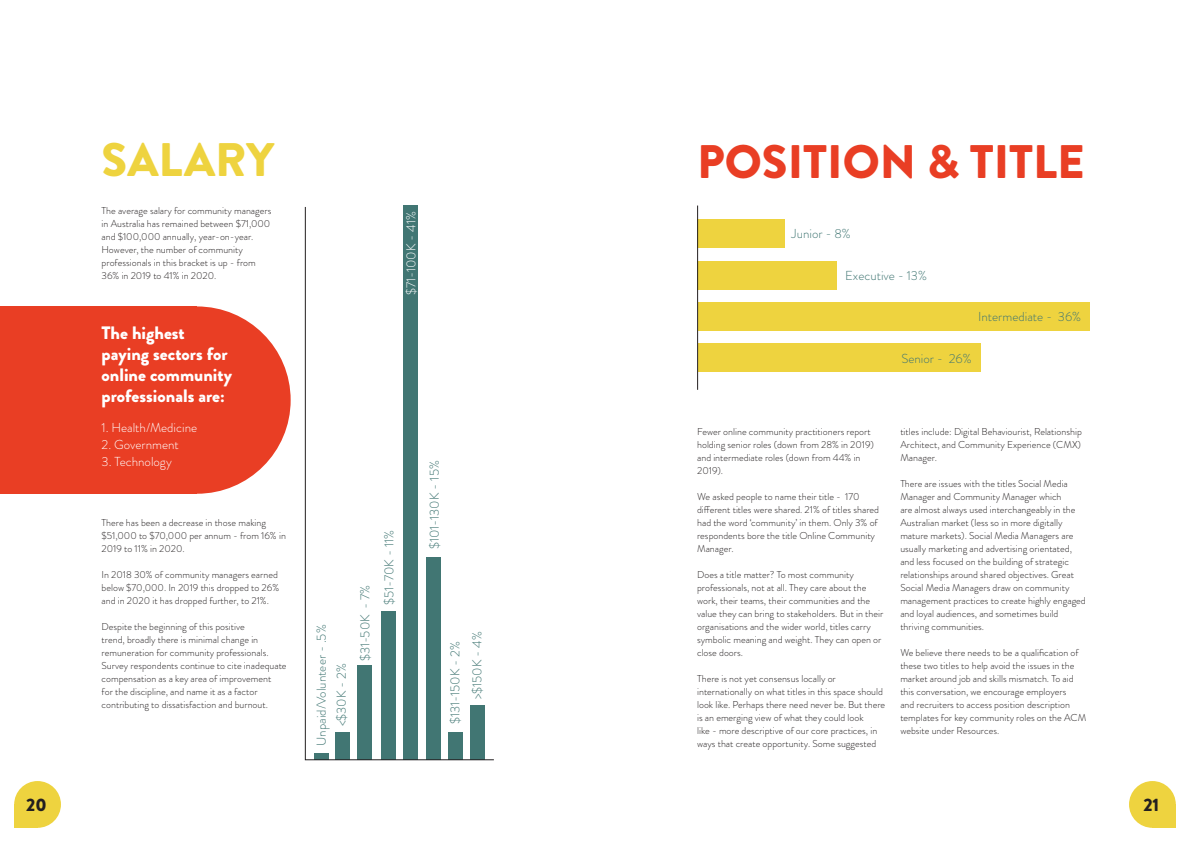
<style>
.page{position:relative;width:1191px;height:842px;background:#fff}
.page>*{position:absolute;margin:0;border:0;box-sizing:border-box;transform-origin:0 0}
.t1{font:900 47px "Brandon Grotesque";color:#e93e24}
.t2{font:900 47px "Brandon Grotesque";color:#eed33f}
.t3{font:900 18px/21px "Brandon Grotesque";color:#fff}
.t4{font:900 18px "Brandon Grotesque";color:#231f20}
.t5{font:300 13px "Brandon Grotesque";color:#417673}
.t6{font:300 13px "Brandon Grotesque";color:#fff}
.t7{font:300 10px/13px "Brandon Grotesque";color:#231f20}
</style>
<div class="page">
<div style="left:14px;top:781px;width:47px;height:47px;background:#eed33f;border-radius:50%"></div>
<div style="left:14px;top:804px;width:24px;height:24px;background:#eed33f"></div>
<div style="left:1129px;top:781px;width:46px;height:47px;background:#eed33f;border-radius:50%"></div>
<div style="left:1152px;top:804px;width:23px;height:24px;background:#eed33f"></div>
<div style="left:0;top:306px;width:197px;height:188px;background:#e93e24"></div>
<div style="left:103px;top:306px;width:188px;height:188px;background:#e93e24;border-radius:50%"></div>
<svg style="left:304px;top:206px;width:190px;height:555px"></svg>
<div style="left:697px;top:219px;width:87px;height:29px;background:#eed33f"></div>
<div style="left:697px;top:261px;width:140px;height:28px;background:#eed33f"></div>
<div style="left:697px;top:302px;width:392px;height:29px;background:#eed33f"></div>
<div style="left:697px;top:344px;width:283px;height:28px;background:#eed33f"></div>
<hr style="left:697px;top:206px;width:1px;height:184px;background:#231f20">
<p class="t2" style="left:102px;top:126px;width:174px">SALARY</p>
<p class="t1" style="left:697px;top:128px;width:389px">POSITION &amp; TITLE</p>
<p class="t7" style="left:102px;top:204px;width:171px">The average salary for community managers in Australia has remained between $71,000 and $100,000 annually, year-on-year.<br>However, the number of community professionals in this bracket is up - from 36% in 2019 to 41% in 2020.</p>
<p class="t6" style="left:402px;top:295px;width:86px;rotate:-90deg">$71-100K - 41%</p>
<p class="t3" style="left:102px;top:322px;width:132px">The highest paying sectors for online community professionals are:</p>
<p class="t6" style="left:102px;top:419px;width:97px">1. Health/Medicine</p>
<p class="t6" style="left:102px;top:436px;width:79px">2. Government</p>
<p class="t6" style="left:102px;top:453px;width:72px">3. Technology</p>
<p class="t7" style="left:102px;top:516px;width:186px">There has been a decrease in those making $51,000 to $70,000 per annum - from 16% in<br>2019 to 11% in 2020.</p>
<p class="t7" style="left:102px;top:568px;width:179px">In 2018 30% of community managers earned below $70,000. In 2019 this dropped to 26% and in 2020 it has dropped further, to 21%.</p>
<p class="t7" style="left:102px;top:620px;width:186px">Despite the beginning of this positive<br>trend, broadly there is minimal change in remuneration for community professionals.<br>Survey respondents continue to cite inadequate compensation as a key area of improvement<br>for the discipline, and name it as a factor contributing to dissatisfaction and burnout.</p>
<p class="t5" style="left:312px;top:746px;width:123px;rotate:-90deg">Unpaid/Volunteer - .5%</p>
<p class="t5" style="left:333px;top:726px;width:65px;rotate:-90deg">&lt;$30K - 2%</p>
<p class="t5" style="left:356px;top:661px;width:78px;rotate:-90deg">$31-50K - 7%</p>
<p class="t5" style="left:380px;top:605px;width:77px;rotate:-90deg">$51-70K - 11%</p>
<p class="t5" style="left:425px;top:549px;width:90px;rotate:-90deg">$101-130K - 15%</p>
<p class="t5" style="left:446px;top:724px;width:84px;rotate:-90deg">$131-150K - 2%</p>
<p class="t5" style="left:468px;top:699px;width:70px;rotate:-90deg">&gt;$150K - 4%</p>
<p class="t5" style="left:791px;top:225px;width:61px">Junior - 8%</p>
<p class="t5" style="left:845px;top:266px;width:83px">Executive - 13%</p>
<p class="t5" style="left:978px;top:308px;width:104px">Intermediate - 36%</p>
<p class="t5" style="left:901px;top:349px;width:72px">Senior - 26%</p>
<p class="t7" style="left:697px;top:425px;width:178px">Fewer online community practitioners report holding senior roles (down from 28% in 2019) and intermediate roles (down from 44% in 2019).</p>
<p class="t7" style="left:697px;top:490px;width:183px">We asked people to name their title - 170 different titles were shared. 21% of titles shared had the word ‘community’ in them. Only 3% of respondents bore the title Online Community Manager.</p>
<p class="t7" style="left:697px;top:568px;width:188px">Does a title matter? To most community professionals, not at all. They care about the work, their teams, their communities and the value they can bring to stakeholders. But in their organisations and the wider world, titles carry symbolic meaning and weight. They can open or close doors.</p>
<p class="t7" style="left:697px;top:672px;width:190px">There is not yet consensus locally or internationally on what titles in this space should look like. Perhaps there need never be. But there is an emerging view of what they could look<br>like - more descriptive of our core practices, in ways that create opportunity. Some suggested</p>
<p class="t7" style="left:900px;top:425px;width:183px;text-align:justify">titles include: Digital Behaviourist, Relationship Architect, and Community Experience (CMX)<br>Manager.</p>
<p class="t7" style="left:900px;top:477px;width:187px">There are issues with the titles Social Media Manager and Community Manager which<br>are almost always used interchangeably in the Australian market (less so in more digitally mature markets). Social Media Managers are usually marketing and advertising orientated, and less focused on the building of strategic relationships around shared objectives. Great Social Media Managers draw on community management practices to create highly engaged and loyal audiences, and sometimes build thriving communities.</p>
<p class="t7" style="left:900px;top:646px;width:187px">We believe there needs to be a qualification of these two titles to help avoid the issues in the market around job and skills mismatch. To aid this conversation, we encourage employers<br>and recruiters to access position description templates for key community roles on the ACM website under Resources.</p>
<h2 class="t4" style="left:26px;top:792px;width:22px">20</h2>
<h2 class="t4" style="left:1143px;top:792px;width:17px">21</h2>
</div>
